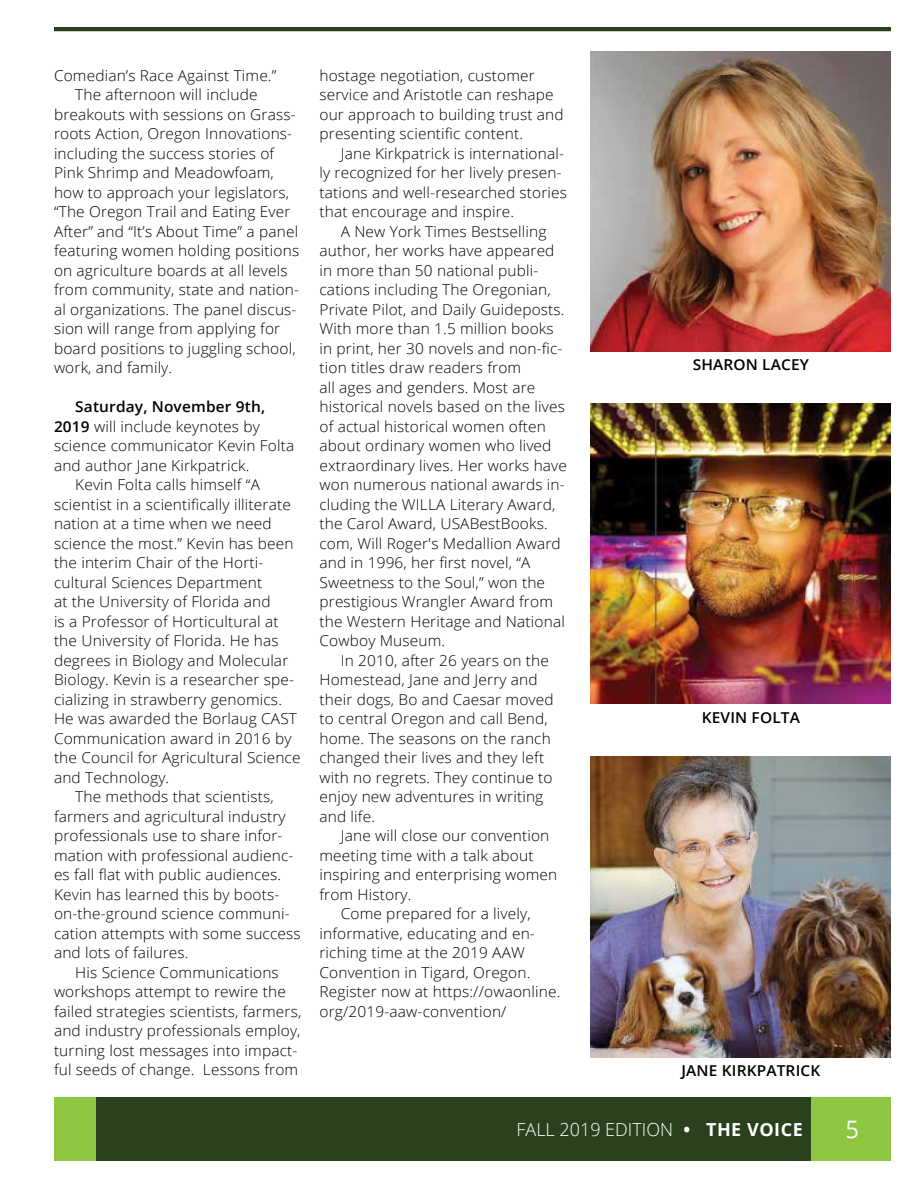
<style>
.page{position:relative;width:918px;height:1188px;background:#fff}
.page>*{position:absolute;margin:0;border:0;box-sizing:border-box;transform-origin:0 0}
.t1{font:24px "Open Sans";color:#fff}
.t2{font:300 18px "Open Sans";color:#fff}
.t3{font:300 15px/19.5px "Open Sans";letter-spacing:.01em;color:#000}
.t4{font:600 15px "Open Sans";letter-spacing:.01em;color:#000}
.s1{font-weight:600}
.s2{font-weight:700}
</style>
<div class="page">
<div style="left:54px;top:1098px;width:837px;height:63px;background:#29421d"></div>
<div style="left:54px;top:1098px;width:41px;height:63px;background:#8dc63f"></div>
<div style="left:811px;top:1098px;width:80px;height:63px;background:#8dc63f"></div>
<hr style="left:54px;top:27px;width:837px;height:4px;background:#29421d">
<img style="left:590px;top:51px;width:301px;height:300px">
<img style="left:590px;top:403px;width:301px;height:300px">
<img style="left:590px;top:756px;width:301px;height:301px">
<p class="t3" style="left:54px;top:65px;width:224px">Comedian’s Race Against Time.”</p>
<p class="t3" style="left:75px;top:85px;width:184px">The afternoon will include</p>
<p class="t3" style="left:54px;top:104px;width:243px">breakouts with sessions on Grass-</p>
<p class="t3" style="left:54px;top:124px;width:240px">roots Action, Oregon Innovations-</p>
<p class="t3" style="left:54px;top:143px;width:222px">including the success stories of</p>
<p class="t3" style="left:54px;top:163px;width:221px">Pink Shrimp and Meadowfoam,</p>
<p class="t3" style="left:54px;top:182px;width:237px">how to approach your legislators,</p>
<p class="t3" style="left:54px;top:202px;width:238px">“The Oregon Trail and Eating Ever</p>
<p class="t3" style="left:54px;top:221px;width:246px">After” and “It’s About Time” a panel</p>
<p class="t3" style="left:54px;top:241px;width:247px">featuring women holding positions</p>
<p class="t3" style="left:54px;top:260px;width:235px">on agriculture boards at all levels</p>
<p class="t3" style="left:54px;top:280px;width:247px">from community, state and nation-</p>
<p class="t3" style="left:54px;top:299px;width:244px">al organizations. The panel discus-</p>
<p class="t3" style="left:54px;top:319px;width:228px">sion will range from applying for</p>
<p class="t3" style="left:54px;top:338px;width:243px">board positions to juggling school,</p>
<p class="t3" style="left:54px;top:358px;width:120px">work, and family.</p>
<p class="t4" style="left:75px;top:396px;width:191px">Saturday, November 9th,</p>
<p class="t3" style="left:54px;top:416px;width:207px"><span class="s1">2019</span> will include keynotes by</p>
<p class="t3" style="left:54px;top:436px;width:242px">science communicator Kevin Folta</p>
<p class="t3" style="left:54px;top:455px;width:197px">and author Jane Kirkpatrick.</p>
<p class="t3" style="left:75px;top:475px;width:186px">Kevin Folta calls himself “A</p>
<p class="t3" style="left:54px;top:494px;width:238px">scientist in a scientifically illiterate</p>
<p class="t3" style="left:54px;top:514px;width:219px">nation at a time when we need</p>
<p class="t3" style="left:54px;top:533px;width:241px">science the most.” Kevin has been</p>
<p class="t3" style="left:54px;top:553px;width:211px">the interim Chair of the Horti-</p>
<p class="t3" style="left:54px;top:572px;width:210px">cultural Sciences Department</p>
<p class="t3" style="left:54px;top:592px;width:218px">at the University of Florida and</p>
<p class="t3" style="left:54px;top:611px;width:226px">is a Professor of Horticultural at</p>
<p class="t3" style="left:54px;top:631px;width:226px">the University of Florida. He has</p>
<p class="t3" style="left:54px;top:650px;width:236px">degrees in Biology and Molecular</p>
<p class="t3" style="left:54px;top:670px;width:242px">Biology. Kevin is a researcher spe-</p>
<p class="t3" style="left:54px;top:689px;width:230px">cializing in strawberry genomics.</p>
<p class="t3" style="left:54px;top:709px;width:245px">He was awarded the Borlaug CAST</p>
<p class="t3" style="left:54px;top:728px;width:239px">Communication award in 2016 by</p>
<p class="t3" style="left:54px;top:748px;width:248px">the Council for Agricultural Science</p>
<p class="t3" style="left:54px;top:767px;width:117px">and Technology.</p>
<p class="t3" style="left:75px;top:787px;width:200px">The methods that scientists,</p>
<p class="t3" style="left:54px;top:806px;width:233px">farmers and agricultural industry</p>
<p class="t3" style="left:54px;top:826px;width:230px">professionals use to share infor-</p>
<p class="t3" style="left:54px;top:845px;width:241px">mation with professional audienc-</p>
<p class="t3" style="left:54px;top:865px;width:229px">es fall flat with public audiences.</p>
<p class="t3" style="left:54px;top:884px;width:227px">Kevin has learned this by boots-</p>
<p class="t3" style="left:54px;top:904px;width:237px">on-the-ground science communi-</p>
<p class="t3" style="left:54px;top:923px;width:248px">cation attempts with some success</p>
<p class="t3" style="left:54px;top:943px;width:136px">and lots of failures.</p>
<p class="t3" style="left:75px;top:962px;width:205px">His Science Communications</p>
<p class="t3" style="left:54px;top:982px;width:233px">workshops attempt to rewire the</p>
<p class="t3" style="left:54px;top:1001px;width:249px">failed strategies scientists, farmers,</p>
<p class="t3" style="left:54px;top:1021px;width:248px">and industry professionals employ,</p>
<p class="t3" style="left:54px;top:1040px;width:245px">turning lost messages into impact-</p>
<p class="t3" style="left:54px;top:1060px;width:246px">ful seeds of change. Lessons from</p>
<p class="t3" style="left:319px;top:65px;width:246px">hostage negotiation, customer service and Aristotle can reshape our approach to building trust and presenting scientific content.</p>
<p class="t3" style="left:320px;top:143px;width:249px;text-indent:21px">Jane Kirkpatrick is international&shy;ly recognized for her lively presen&shy;tations and well-researched stories that encourage and inspire.</p>
<p class="t3" style="left:320px;top:221px;width:249px;text-indent:21px">A New York Times Bestselling author, her works have appeared in more than 50 national publi&shy;cations including The Oregonian,<br>Private Pilot, and Daily Guideposts.<br>With more than 1.5 million books in print, her 30 novels and non-fic&shy;tion titles draw readers from<br>all ages and genders. Most are historical novels based on the lives of actual historical women often about ordinary women who lived extraordinary lives. Her works have won numerous national awards in&shy;cluding the WILLA Literary Award, the Carol Award, USABestBooks. com, Will Roger's Medallion Award and in 1996, her first novel, “A<br>Sweetness to the Soul,” won the prestigious Wrangler Award from the Western Heritage and National<br>Cowboy Museum.</p>
<p class="t3" style="left:320px;top:650px;width:236px;text-indent:21px">In 2010, after 26 years on the<br>Homestead, Jane and Jerry and their dogs, Bo and Caesar moved to central Oregon and call Bend, home. The seasons on the ranch changed their lives and they left with no regrets. They continue to enjoy new adventures in writing and life.</p>
<p class="t3" style="left:341px;top:826px;width:210px">Jane will close our convention</p>
<p class="t3" style="left:320px;top:845px;width:216px">meeting time with a talk about</p>
<p class="t3" style="left:320px;top:865px;width:239px">inspiring and enterprising women</p>
<p class="t3" style="left:320px;top:884px;width:94px">from History.</p>
<p class="t3" style="left:341px;top:904px;width:191px">Come prepared for a lively,</p>
<p class="t3" style="left:320px;top:923px;width:217px">informative, educating and en-</p>
<p class="t3" style="left:320px;top:943px;width:207px">riching time at the 2019 AAW</p>
<p class="t3" style="left:320px;top:962px;width:212px">Convention in Tigard, Oregon.</p>
<p class="t3" style="left:320px;top:982px;width:242px">Register now at https://owaonline.</p>
<p class="t3" style="left:320px;top:1001px;width:189px">org/2019-aaw-convention/</p>
<p class="t4" style="left:693px;top:354px;width:118px">SHARON LACEY</p>
<p class="t4" style="left:702px;top:708px;width:100px">KEVIN FOLTA</p>
<p class="t4" style="left:681px;top:1060px;width:140px">JANE KIRKPATRICK</p>
<p class="t2" style="left:517px;top:1117px;width:288px">FALL 2019 EDITION <span class="s2">• THE VOICE</span></p>
<h1 class="t1" style="left:845px;top:1113px;width:15px">5</h1>
</div>
